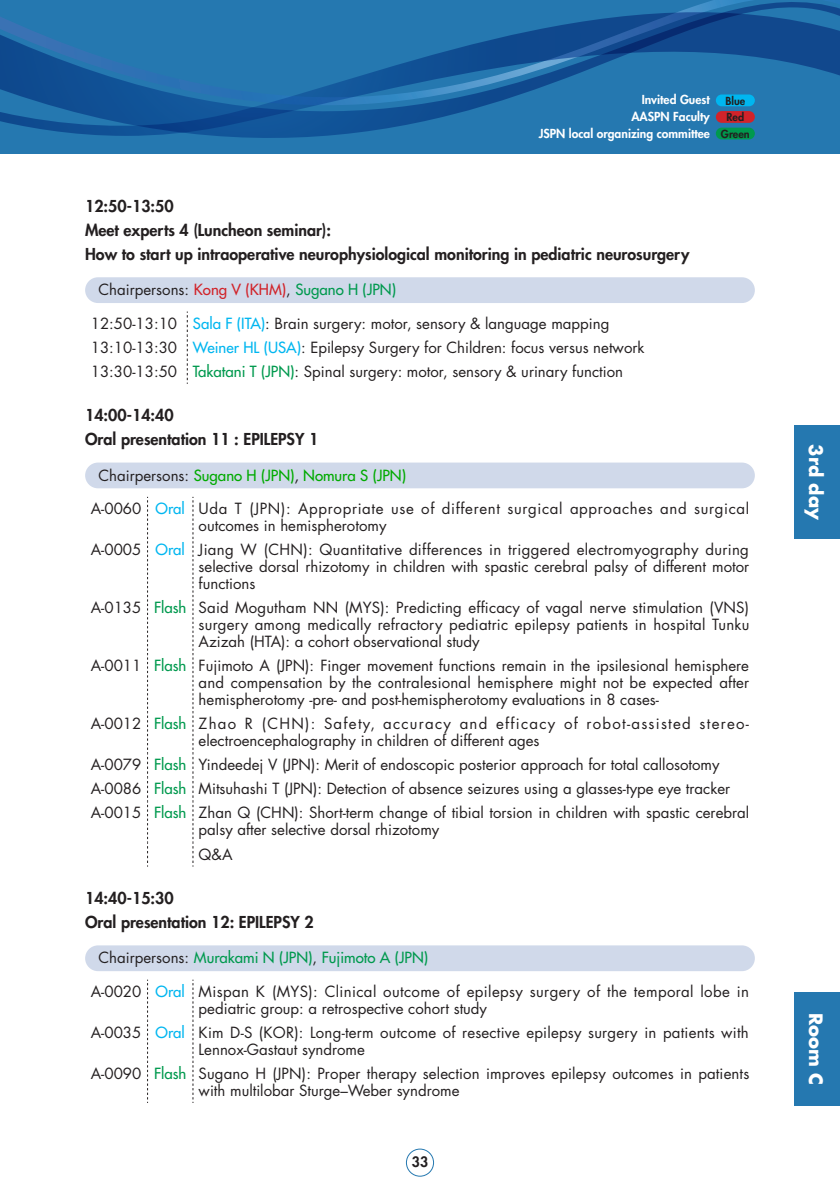
<style>
.page{position:relative;width:840px;height:1191px;background:#fff}
.page>*{position:absolute;margin:0;border:0;box-sizing:border-box;transform-origin:0 0}
.t1{font:700 18px "Futura Std";color:#fff}
.t2{font:800 16px "Futura Std";color:#231f20}
.表_基本{font:15px/17px "Futura Std";color:#231f20;text-align:justify}
.表_基本-2{font:15px/17px "Futura Std";letter-spacing:.085em;color:#231f20}
.表_基本-3{font:15px/17px "Futura Std";letter-spacing:.025em;color:#231f20}
.表_基本-4{font:15px/17px "Futura Std";letter-spacing:.045em;color:#231f20}
.Chair{font:500 15px "Futura Std";color:#00994e}
.Chair-2{font:500 15px "Futura Std";color:#0a0}
.Chair-3{font:15px "Futura Std";color:#231f20}
.表_基本-5{font:500 15px "Futura Std";color:#00994e}
.表_基本-6{font:500 15px "Futura Std";color:#00b6f0}
.t3{font:800 14px "Futura Std";color:#231f20}
.t4{font:800 12.2px/16.6px "Futura Std";color:#fff;text-align:right}
.t5{font:800 10.8px/16.6px "Futura Std";color:#231f20}
.s1{font-size:10.8px;color:#231f20}
.s2{font-weight:500;color:#d1232a}
.s3{font-weight:500;color:#00994e}
.s4{font-weight:500;color:#00b6f0}
.s5{font-weight:400;color:#231f20}
.s6{color:#231f20}
</style>
<div class="page">
<div style="left:0;top:0;width:839px;height:153px;background:#2578b0"></div>
<svg style="left:0;top:0;width:839px;height:136px"></svg>
<div style="left:715px;top:94px;width:39px;height:12px;background:#00b6f0;border-radius:6px"></div>
<div style="left:715px;top:111px;width:39px;height:12px;background:#d1232a;border-radius:6px"></div>
<div style="left:715px;top:128px;width:39px;height:11px;background:#00994e;border-radius:6px"></div>
<div style="left:406px;top:1148px;width:27px;height:28px;border:1px solid #2578b0;border-radius:50%"></div>
<div style="left:85px;top:277px;width:669px;height:26px;background:#d0d9ea;border-radius:13px"></div>
<svg style="left:186px;top:311px;width:2px;height:73px"></svg>
<div style="left:85px;top:462px;width:669px;height:26px;background:#d0d9ea;border-radius:13px"></div>
<svg style="left:147px;top:497px;width:1px;height:369px"></svg>
<svg style="left:192px;top:497px;width:1px;height:369px"></svg>
<div style="left:85px;top:945px;width:669px;height:26px;background:#d0d9ea;border-radius:13px"></div>
<svg style="left:147px;top:979px;width:1px;height:124px"></svg>
<svg style="left:192px;top:979px;width:1px;height:124px"></svg>
<div style="left:794px;top:425px;width:45px;height:114px;background:#2578b0"></div>
<div style="left:794px;top:992px;width:45px;height:114px;background:#2578b0"></div>
<p class="t4" style="left:631px;top:92px;width:80px">Invited Guest<br>AASPN Faculty</p>
<p class="t5" style="left:725px;top:92px;width:21px">Blue<br>Red</p>
<p class="t4" style="left:538px;top:125px;width:212px">JSPN local organizing committee <span class="s1">Green</span></p>
<p class="t2" style="left:85px;top:196px;width:90px">12:50-13:50</p>
<p class="t2" style="left:85px;top:220px;width:247px">Meet experts 4 (Luncheon seminar):</p>
<p class="t2" style="left:85px;top:244px;width:605px">How to start up intraoperative neurophysiological monitoring in pediatric neurosurgery</p>
<p class="Chair-3" style="left:98px;top:280px;width:299px">Chairpersons: <span class="s2">Kong V (KHM)</span>, <span class="s3">Sugano H (JPN)</span></p>
<p class="表_基本" style="left:91px;top:315px;width:88px">12:50-13:10</p>
<p class="表_基本" style="left:193px;top:315px;width:418px"><span class="s4">Sala F (ITA)</span>: Brain surgery: motor, sensory &amp; language mapping</p>
<p class="表_基本" style="left:91px;top:339px;width:88px">13:10-13:30</p>
<p class="表_基本" style="left:193px;top:339px;width:453px"><span class="s4">Weiner HL (USA)</span>: Epilepsy Surgery for Children: focus versus network</p>
<p class="表_基本" style="left:91px;top:363px;width:88px">13:30-13:50</p>
<p class="表_基本" style="left:193px;top:363px;width:431px"><span class="s3">Takatani T (JPN)</span>: Spinal surgery: motor, sensory &amp; urinary function</p>
<p class="t2" style="left:85px;top:405px;width:90px">14:00-14:40</p>
<p class="t2" style="left:85px;top:429px;width:234px">Oral presentation 11 : EPILEPSY 1</p>
<p class="Chair-2" style="left:98px;top:466px;width:309px"><span class="s5">Chairpersons:</span> Sugano H (JPN)<span class="s6">,</span> Nomura S (JPN)</p>
<p class="表_基本" style="left:91px;top:500px;width:52px">A-0060</p>
<p class="表_基本-6" style="left:155px;top:499px;width:31px">Oral</p>
<p class="表_基本-4" style="left:198px;top:500px;width:552px">Uda T (JPN): Appropriate use of different surgical approaches and surgical outcomes in hemispherotomy</p>
<p class="表_基本" style="left:91px;top:541px;width:52px">A-0005</p>
<p class="表_基本-6" style="left:155px;top:540px;width:31px">Oral</p>
<p class="表_基本" style="left:198px;top:541px;width:551px">Jiang W (CHN): Quantitative differences in triggered electromyography during selective dorsal rhizotomy in children with spastic cerebral palsy of different motor functions</p>
<p class="表_基本" style="left:91px;top:599px;width:52px">A-0135</p>
<p class="表_基本-5" style="left:154px;top:598px;width:34px">Flash</p>
<p class="表_基本" style="left:198px;top:599px;width:552px">Said Mogutham NN (MYS): Predicting efficacy of vagal nerve stimulation (VNS) surgery among medically refractory pediatric epilepsy patients in hospital Tunku Azizah (HTA): a cohort observational study</p>
<p class="表_基本" style="left:91px;top:657px;width:52px">A-0011</p>
<p class="表_基本-5" style="left:154px;top:656px;width:34px">Flash</p>
<p class="表_基本" style="left:198px;top:657px;width:552px">Fujimoto A (JPN): Finger movement functions remain in the ipsilesional hemisphere and compensation by the contralesional hemisphere might not be expected after hemispherotomy -pre- and post-hemispherotomy evaluations in 8 cases-</p>
<p class="表_基本" style="left:91px;top:715px;width:52px">A-0012</p>
<p class="表_基本-5" style="left:154px;top:714px;width:34px">Flash</p>
<p class="表_基本-2" style="left:198px;top:715px;width:551px">Zhao R (CHN): Safety, accuracy and efficacy of robot-assisted stereo&shy;electroencephalography in children of different ages</p>
<p class="表_基本" style="left:91px;top:756px;width:52px">A-0079</p>
<p class="表_基本-5" style="left:154px;top:755px;width:34px">Flash</p>
<p class="表_基本" style="left:198px;top:756px;width:522px">Yindeedej V (JPN): Merit of endoscopic posterior approach for total callosotomy</p>
<p class="表_基本" style="left:91px;top:780px;width:52px">A-0086</p>
<p class="表_基本-5" style="left:154px;top:779px;width:34px">Flash</p>
<p class="表_基本" style="left:198px;top:780px;width:533px">Mitsuhashi T (JPN): Detection of absence seizures using a glasses-type eye tracker</p>
<p class="表_基本" style="left:91px;top:804px;width:52px">A-0015</p>
<p class="表_基本-5" style="left:154px;top:803px;width:34px">Flash</p>
<p class="表_基本" style="left:198px;top:804px;width:551px">Zhan Q (CHN): Short-term change of tibial torsion in children with spastic cerebral palsy after selective dorsal rhizotomy</p>
<p class="表_基本" style="left:198px;top:845px;width:35px">Q&amp;A</p>
<p class="t2" style="left:85px;top:888px;width:90px">14:40-15:30</p>
<p class="t2" style="left:85px;top:912px;width:230px">Oral presentation 12: EPILEPSY 2</p>
<p class="Chair" style="left:98px;top:948px;width:331px"><span class="s5">Chairpersons:</span> Murakami N (JPN)<span class="s5">,</span> Fujimoto A (JPN)</p>
<p class="表_基本" style="left:91px;top:982px;width:52px">A-0020</p>
<p class="表_基本-6" style="left:155px;top:981px;width:31px">Oral</p>
<p class="表_基本-3" style="left:198px;top:982px;width:551px">Mispan K (MYS): Clinical outcome of epilepsy surgery of the temporal lobe in pediatric group: a retrospective cohort study</p>
<p class="表_基本" style="left:91px;top:1024px;width:52px">A-0035</p>
<p class="表_基本-6" style="left:155px;top:1022px;width:31px">Oral</p>
<p class="表_基本" style="left:198px;top:1024px;width:551px">Kim D-S (KOR): Long-term outcome of resective epilepsy surgery in patients with<br>Lennox-Gastaut syndrome</p>
<p class="表_基本" style="left:91px;top:1065px;width:52px">A-0090</p>
<p class="表_基本-5" style="left:154px;top:1064px;width:34px">Flash</p>
<p class="表_基本" style="left:198px;top:1065px;width:552px">Sugano H (JPN): Proper therapy selection improves epilepsy outcomes in patients with multilobar Sturge–Weber syndrome</p>
<p class="t3" style="left:411px;top:1153px;width:18px">33</p>
<p class="t1" style="left:827px;top:444px;width:77px;rotate:90deg">3rd day</p>
<p class="t1" style="left:827px;top:1013px;width:73px;rotate:90deg">Room C</p>
</div>
